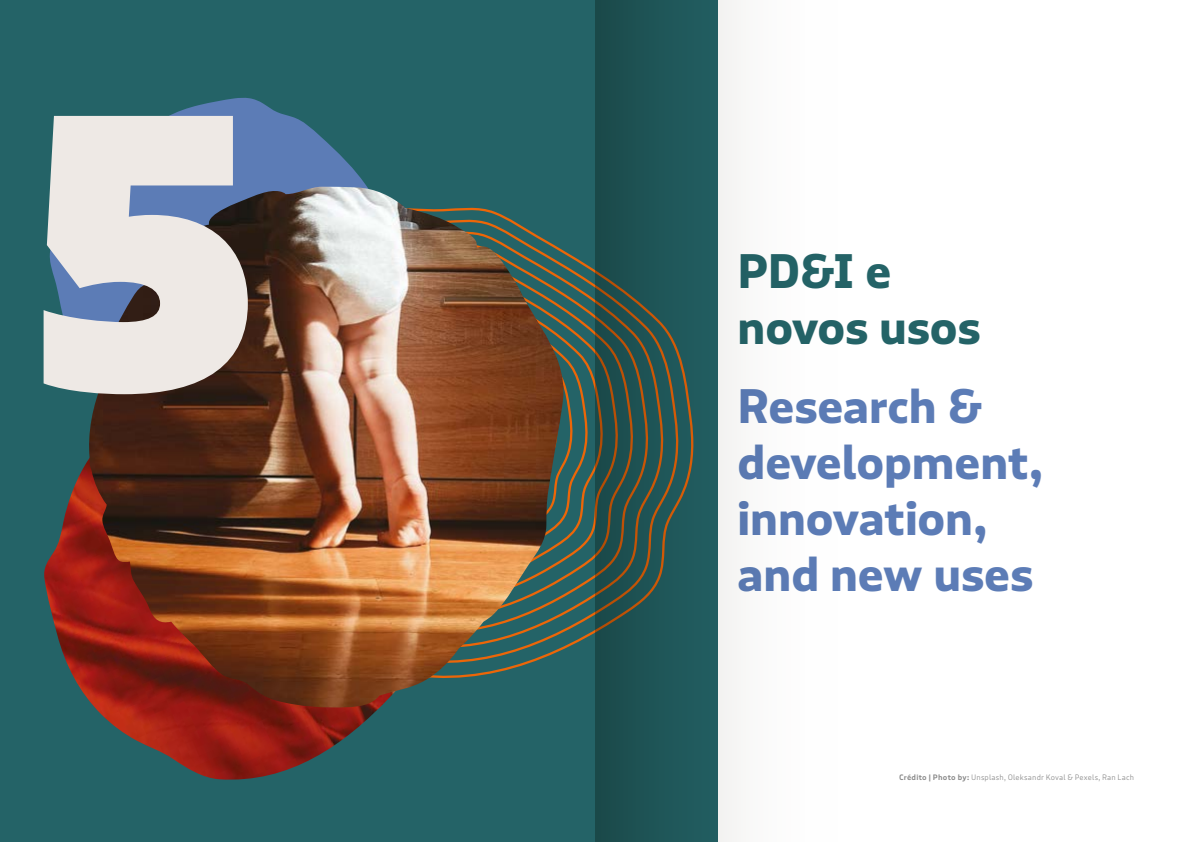
<style>
.page{position:relative;width:1191px;height:842px;background:#fff}
.page>*{position:absolute;margin:0;border:0;box-sizing:border-box;transform-origin:0 0}
.t1{font:900 372px "Puffin";color:#eee9e5}
.t2{font:700 46px/56px "Puffin";letter-spacing:-.02em;color:#5c7cb6}
.t3{font:700 46px/56px "Puffin";letter-spacing:-.02em;color:#246367}
.t4{font:300 7.5px "Puffin";letter-spacing:.02em;color:#878787}
.s1{font-weight:600}
</style>
<div class="page">
<div style="left:0;top:0;width:717px;height:842px;background:#246367"></div>
<svg style="left:564px;top:251px;width:31px;height:398px"></svg>
<img style="left:44px;top:460px;width:335px;height:320px">
<svg style="left:49px;top:98px;width:318px;height:270px;fill:#5c7cb6"></svg>
<img style="left:88px;top:187px;width:476px;height:521px">
<svg style="left:595px;top:0;width:142px;height:842px"></svg>
<h1 class="t1" style="left:22px;top:28px;width:241px">5</h1>
<h2 class="t3" style="left:737px;top:245px;width:245px">PD&amp;I e novos usos</h2>
<h2 class="t2" style="left:737px;top:380px;width:307px">Research &amp; development, innovation, and new uses</h2>
<p class="t4" style="left:899px;top:772px;width:237px"><span class="s1">Crédito | Photo by:</span> Unsplash, Oleksandr Koval &amp; Pexels, Ran Lach</p>
</div>
